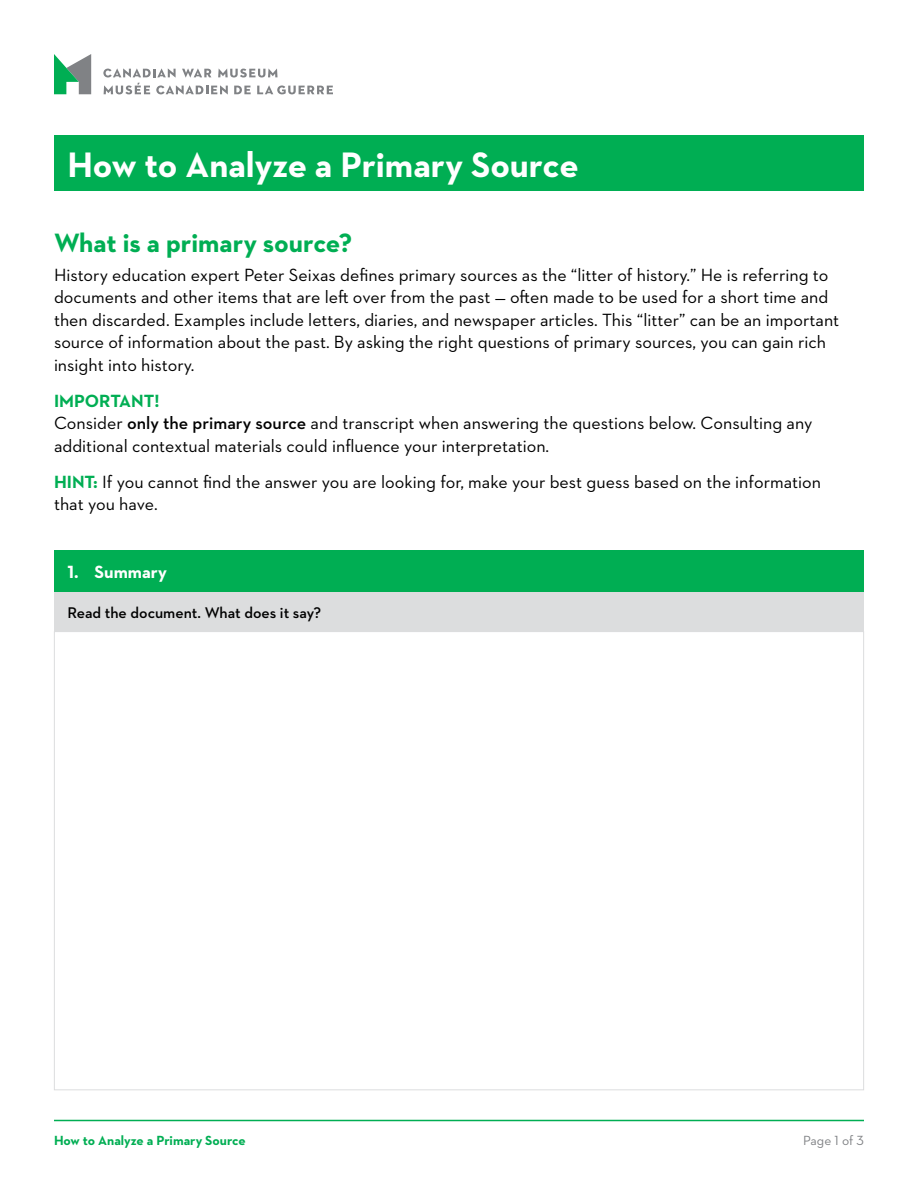
<style>
.page{position:relative;width:918px;height:1188px;background:#fff}
.page>*{position:absolute;margin:0;border:0;box-sizing:border-box;transform-origin:0 0}
.t1{font:700 36px "Neutraface 2 Text";color:#fff}
.t2{font:700 27px "Neutraface 2 Text";color:#00ae53}
.t3{font:18px/22.5px "Neutraface 2 Text";color:#000}
.t4{font:700 18px "Neutraface 2 Text";color:#fff}
.t5{font:600 15.75px "Neutraface 2 Text";color:#000}
.t6{font:700 13.5px "Neutraface 2 Text";color:#00ae53}
.t7{font:13.5px "Neutraface 2 Text";letter-spacing:-.005em;color:#808285}
.s1{font-weight:700;color:#00ae53}
.s2{font-weight:600}
</style>
<div class="page">
<svg style="left:103px;top:68px;width:230px;height:27px"></svg>
<svg style="left:54px;top:54px;width:37px;height:40px"></svg>
<div style="left:54px;top:135px;width:810px;height:55px;background:#00ae53"></div>
<div style="left:54px;top:551px;width:810px;height:41px;background:#00ae53"></div>
<div style="left:54px;top:592px;width:810px;height:39px;background:#dcddde"></div>
<hr style="left:54px;top:1120px;width:810px;height:1px;background:#00ae53">
<h1 class="t1" style="left:68px;top:141px;width:513px">How to Analyze a Primary Source</h1>
<h2 class="t2" style="left:54px;top:225px;width:300px">What is a primary source?</h2>
<p class="t3" style="left:54px;top:263px;width:787px">History education expert Peter Seixas defines primary sources as the “litter of history.” He is referring to documents and other items that are left over from the past — often made to be used for a short time and then discarded. Examples include letters, diaries, and newspaper articles. This “litter” can be an important source of information about the past. By asking the right questions of primary sources, you can gain rich insight into history.</p>
<p class="t3" style="left:54px;top:389px;width:760px"><span class="s1">IMPORTANT!<br></span>Consider <span class="s2">only the primary source</span> and transcript when answering the questions below. Consulting any additional contextual materials could influence your interpretation.</p>
<p class="t3" style="left:54px;top:470px;width:769px"><span class="s1">HINT:</span> If you cannot find the answer you are looking for, make your best guess based on the information that you have.</p>
<p class="t4" style="left:68px;top:561px;width:101px">1. Summary</p>
<p class="t5" style="left:68px;top:602px;width:255px">Read the document. What does it say?</p>
<p class="t6" style="left:54px;top:1132px;width:193px">How to Analyze a Primary Source</p>
<p class="t7" style="left:803px;top:1132px;width:62px">Page 1 of 3</p>
</div>
